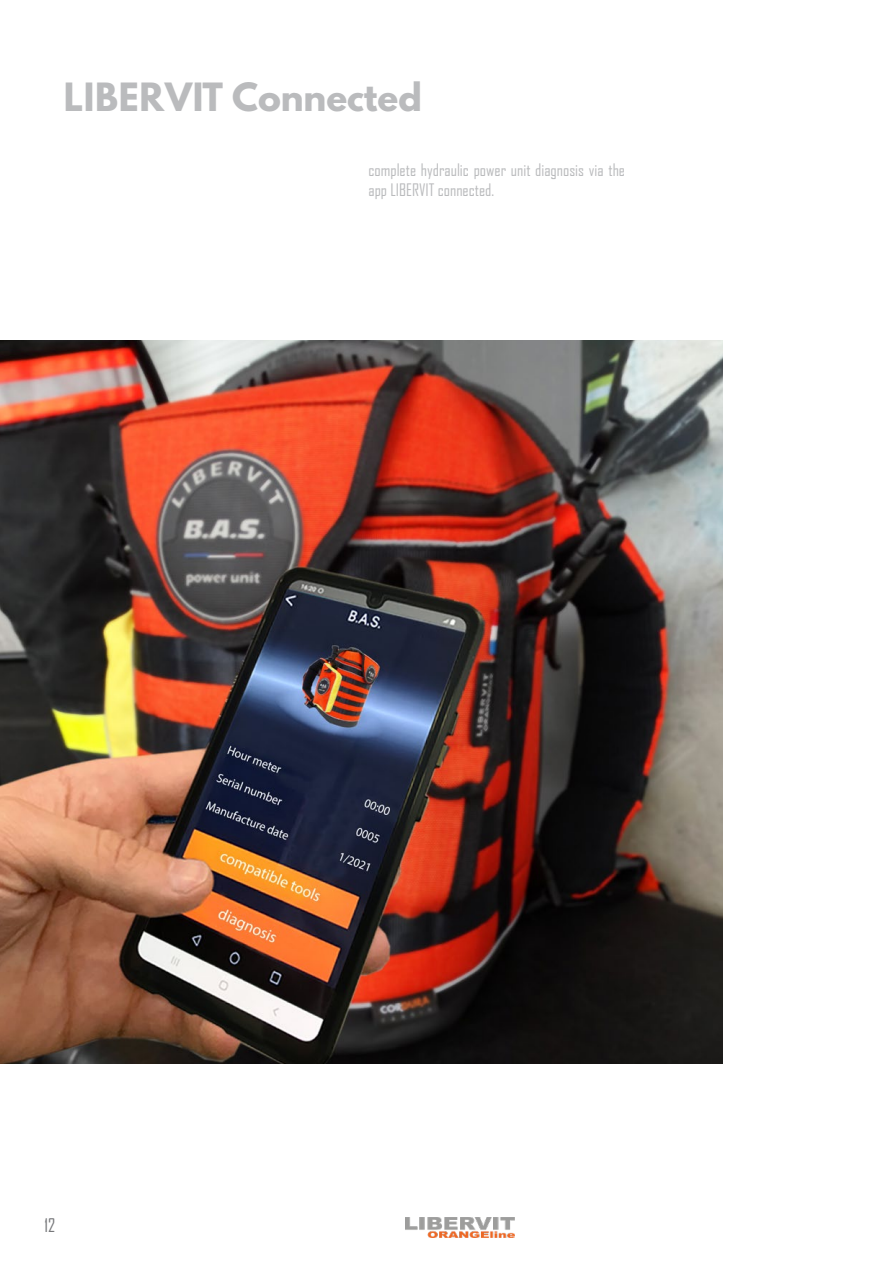
<style>
.page{position:relative;width:893px;height:1263px;background:#fff}
.page>*{position:absolute;margin:0;border:0;box-sizing:border-box;transform-origin:0 0}
.t1{font:700 34.5px "League Spartan";color:#babbbd}
.t2{font:18px "Agency FB";color:#76777a}
.t3{font:16.5px/19.8px "Agency FB";color:#babbbd}
</style>
<div class="page">
<img style="left:406px;top:1217px;width:108px;height:21px">
<img style="left:0;top:340px;width:723px;height:723px">
<h1 class="t1" style="left:64px;top:70px;width:360px">LIBERVIT Connected</h1>
<p class="t3" style="left:369px;top:160px;width:258px">complete hydraulic power unit diagnosis via the app LIBERVIT connected.</p>
<p class="t2" style="left:45px;top:1214px;width:12px">12</p>
</div>
